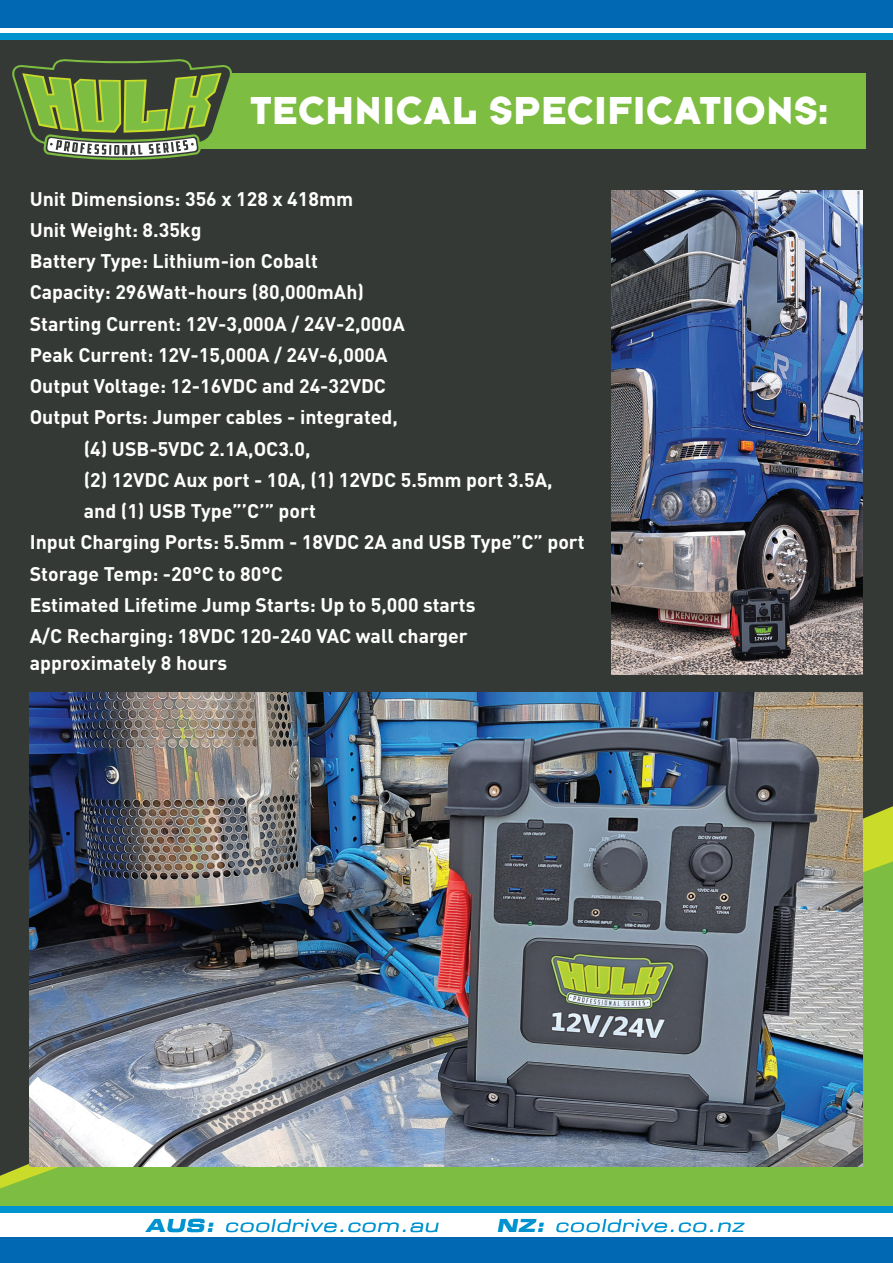
<style>
.page{position:relative;width:893px;height:1263px;background:#fff}
.page>*{position:absolute;margin:0;border:0;box-sizing:border-box;transform-origin:0 0}
.t1{font:40.5px "Typeface Six OT";letter-spacing:.02em;color:#fff}
.t2{font:700 19.5px "DIN Pro";color:#fff}
.t3{font:italic 18px "Eurostile LT Std Ex 2";color:#0093d0}
.s1{font-family:"Eurostile LT Std Bold Ex 2"}
</style>
<div class="page">
<div style="left:0;top:0;width:893px;height:27px;background:#0168b3"></div>
<div style="left:0;top:34px;width:893px;height:6px;background:#0093d0"></div>
<div style="left:0;top:40px;width:893px;height:1166px;background:#353935"></div>
<svg style="left:0;top:857px;width:893px;height:349px;fill:#7dbd41"></svg>
<div style="left:0;top:1237px;width:893px;height:26px;background:#0168b3"></div>
<div style="left:0;top:1206px;width:893px;height:7px;background:#0093d0"></div>
<div style="left:115px;top:73px;width:750px;height:75px;background:#7dbd41"></div>
<svg style="left:12px;top:59px;width:221px;height:101px"></svg>
<img style="left:30px;top:692px;width:832px;height:474px">
<img style="left:611px;top:191px;width:251px;height:483px">
<h1 class="t1" style="left:251px;top:86px;width:579px">TECHNICAL SPECIFICATIONS:</h1>
<p class="t2" style="left:30px;top:185px;width:325px">Unit Dimensions: 356 x 128 x 418mm</p>
<p class="t2" style="left:30px;top:216px;width:173px">Unit Weight: 8.35kg</p>
<p class="t2" style="left:30px;top:248px;width:290px">Battery Type: Lithium-ion Cobalt</p>
<p class="t2" style="left:30px;top:279px;width:336px">Capacity: 296Watt-hours (80,000mAh)</p>
<p class="t2" style="left:30px;top:310px;width:377px">Starting Current: 12V-3,000A / 24V-2,000A</p>
<p class="t2" style="left:30px;top:342px;width:359px">Peak Current: 12V-15,000A / 24V-6,000A</p>
<p class="t2" style="left:30px;top:373px;width:358px">Output Voltage: 12-16VDC and 24-32VDC</p>
<p class="t2" style="left:30px;top:404px;width:370px">Output Ports: Jumper cables - integrated,</p>
<p class="t2" style="left:84px;top:435px;width:228px">(4) USB-5VDC 2.1A,OC3.0,</p>
<p class="t2" style="left:84px;top:467px;width:470px">(2) 12VDC Aux port - 10A, (1) 12VDC 5.5mm port 3.5A,</p>
<p class="t2" style="left:84px;top:498px;width:234px">and (1) USB Type”’C’” port</p>
<p class="t2" style="left:30px;top:529px;width:556px">Input Charging Ports: 5.5mm - 18VDC 2A and USB Type”C” port</p>
<p class="t2" style="left:30px;top:560px;width:255px">Storage Temp: -20°C to 80°C</p>
<p class="t2" style="left:30px;top:592px;width:447px">Estimated Lifetime Jump Starts: Up to 5,000 starts</p>
<p class="t2" style="left:30px;top:623px;width:439px">A/C Recharging: 18VDC 120-240 VAC wall charger</p>
<p class="t2" style="left:30px;top:650px;width:199px">approximately 8 hours</p>
<p class="t3" style="left:145px;top:1213px;width:299px"><span class="s1">AUS:</span> cooldrive.com.au</p>
<p class="t3" style="left:497px;top:1213px;width:253px"><span class="s1">NZ:</span> cooldrive.co.nz</p>
</div>
